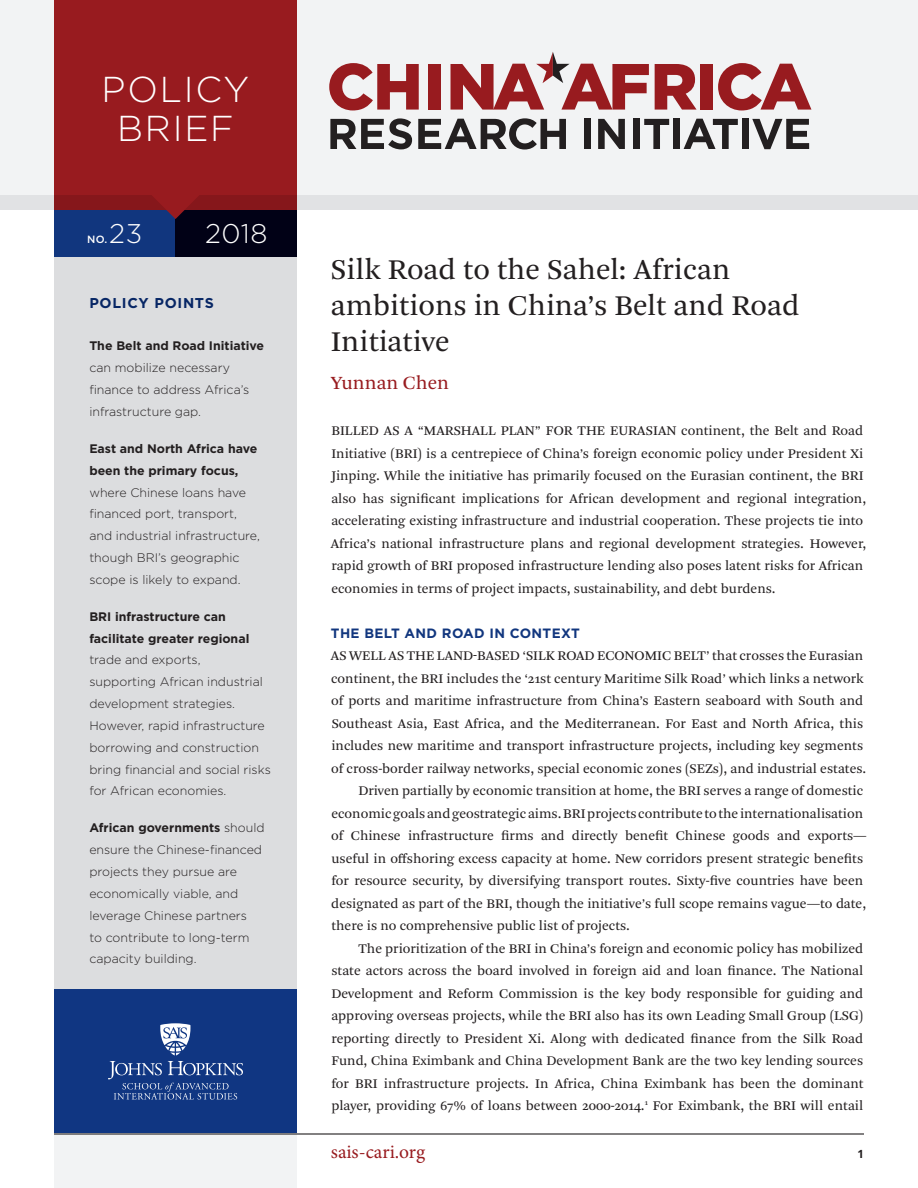
<style>
.page{position:relative;width:918px;height:1188px;background:#fff}
.page>*{position:absolute;margin:0;border:0;box-sizing:border-box;transform-origin:0 0}
.t1{font:300 36px/39px "Gotham";letter-spacing:.05em;color:#fff;text-align:center}
.heading_1{font:30px/36px "Arnhem Pro Blond";color:#231f20}
.t2{font:300 27px "Gotham";letter-spacing:.02em;color:#fff}
.t3{font:19.5px "Minion Pro";letter-spacing:-.005em;color:#981b1f}
.t4{font:19.5px "Arnhem Pro Blond";color:#981b1f}
.t5{font:700 14.25px "Gotham";letter-spacing:.05em;color:#072665}
.Body{font:13.8px/22.5px "Arnhem Pro Blond";color:#231f20}
.Body__No_Indent{font:13.8px/22.5px "Arnhem Pro Blond";color:#231f20}
.Head_2{font:700 13.5px "Gotham";letter-spacing:.025em;color:#11367e}
.t6{font:300 12.3px/21.9px "Gotham";color:#231f20}
.t7{font:700 11.25px "Open Sans";color:#231f20}
.t8{font:500 10.5px "Gotham";color:#fff}
.s1{font-weight:700}
</style>
<div class="page">
<div style="left:54px;top:1131px;width:243px;height:57px;background:#f2f3f4"></div>
<div style="left:0;top:0;width:918px;height:195px;background:#f2f3f4"></div>
<div style="left:54px;top:0;width:243px;height:256px;background:#981b1f"></div>
<svg style="left:0;top:195px;width:918px;height:15px;fill:#e1e2e4"></svg>
<div style="left:54px;top:254px;width:243px;height:741px;background:#dcdddf"></div>
<div style="left:54px;top:989px;width:243px;height:144px;background:#103682"></div>
<svg style="left:108px;top:1023px;width:135px;height:77px"></svg>
<hr style="left:54px;top:1133px;width:810px;height:2px;background:#231f20">
<div style="left:54px;top:210px;width:122px;height:46px;background:#11367e"></div>
<div style="left:176px;top:210px;width:121px;height:46px;background:#010116"></div>
<svg style="left:150px;top:195px;width:53px;height:24px"></svg>
<svg style="left:329px;top:63px;width:90px;height:47px"></svg>
<div style="left:428px;top:64px;width:13px;height:46px;background:#981b1f"></div>
<svg style="left:655px;top:64px;width:42px;height:46px"></svg>
<div style="left:701px;top:64px;width:12px;height:46px;background:#981b1f"></div>
<svg style="left:718px;top:63px;width:93px;height:47px"></svg>
<svg style="left:330px;top:118px;width:82px;height:31px"></svg>
<svg style="left:418px;top:118px;width:148px;height:32px"></svg>
<div style="left:584px;top:119px;width:6px;height:30px;background:#231f20"></div>
<svg style="left:598px;top:119px;width:27px;height:30px"></svg>
<div style="left:634px;top:119px;width:6px;height:30px;background:#231f20"></div>
<svg style="left:644px;top:119px;width:25px;height:30px"></svg>
<div style="left:673px;top:119px;width:7px;height:30px;background:#231f20"></div>
<svg style="left:684px;top:119px;width:54px;height:30px"></svg>
<div style="left:742px;top:119px;width:7px;height:30px;background:#231f20"></div>
<svg style="left:752px;top:119px;width:57px;height:30px"></svg>
<svg style="left:451px;top:52px;width:198px;height:58px"></svg>
<h1 class="t1" style="left:102px;top:69px;width:149px">POLICY<br>BRIEF</h1>
<p class="t8" style="left:87px;top:232px;width:22px">NO.</p>
<p class="t2" style="left:109px;top:216px;width:35px">23</p>
<p class="t2" style="left:205px;top:216px;width:64px">2018</p>
<p class="t5" style="left:89px;top:294px;width:126px">POLICY POINTS</p>
<p class="t6" style="left:89px;top:335px;width:176px"><span class="s1">The Belt and Road Initiative </span>can mobilize necessary finance to address Africa’s infrastructure gap.</p>
<p class="t6" style="left:89px;top:437px;width:172px"><span class="s1">East and North Africa have been the primary focus, </span>where Chinese loans have financed port, transport, and industrial infrastructure, though BRI’s geographic scope is likely to expand.</p>
<p class="t6" style="left:89px;top:605px;width:183px"><span class="s1">BRI infrastructure can facilitate greater regional </span>trade and exports,<br>supporting African industrial development strategies.<br>However, rapid infrastructure borrowing and construction bring financial and social risks for African economies.</p>
<p class="t6" style="left:89px;top:817px;width:177px"><span class="s1">African governments</span> should ensure the Chinese-financed projects they pursue are economically viable, and leverage Chinese partners<br>to contribute to long-term capacity building.</p>
<p class="heading_1" style="left:331px;top:252px;width:470px">Silk Road to the Sahel: African ambitions in China’s Belt and Road<br>Initiative</p>
<p class="t4" style="left:331px;top:370px;width:120px">Yunnan Chen</p>
<p class="Body__No_Indent" style="left:331px;top:419px;width:537px">BILLED AS A “MARSHALL PLAN” FOR THE EURASIAN continent, the Belt and Road Initiative (BRI) is a centrepiece of China’s foreign economic policy under President Xi Jinping. While the initiative has primarily focused on the Eurasian continent, the BRI also has significant implications for African development and regional integration, accelerating existing infrastructure and industrial cooperation. These projects tie into Africa’s national infrastructure plans and regional development strategies. However, rapid growth of BRI proposed infrastructure lending also poses latent risks for African economies in terms of project impacts, sustainability, and debt burdens.</p>
<p class="Head_2" style="left:331px;top:624px;width:251px">THE BELT AND ROAD IN CONTEXT</p>
<p class="Body__No_Indent" style="left:331px;top:644px;width:537px">AS WELL AS THE LAND-BASED ‘SILK ROAD ECONOMIC BELT’ that crosses the Eurasian continent, the BRI includes the ‘21st century Maritime Silk Road’ which links a network of ports and maritime infrastructure from China’s Eastern seaboard with South and Southeast Asia, East Africa, and the Mediterranean. For East and North Africa, this includes new maritime and transport infrastructure projects, including key segments of cross-border railway networks, special economic zones (SEZs), and industrial estates.</p>
<p class="Body" style="left:331px;top:779px;width:537px;text-indent:27px">Driven partially by economic transition at home, the BRI serves a range of domestic economic goals and geostrategic aims. BRI projects contribute to the internationalisation of Chinese infrastructure firms and directly benefit Chinese goods and exports— useful in offshoring excess capacity at home. New corridors present strategic benefits for resource security, by diversifying transport routes. Sixty-five countries have been designated as part of the BRI, though the initiative’s full scope remains vague—to date, there is no comprehensive public list of projects.</p>
<p class="Body" style="left:331px;top:937px;width:534px;text-align:justify;text-indent:27px">The prioritization of the BRI in China’s foreign and economic policy has mobilized state actors across the board involved in foreign aid and loan finance. The National Development and Reform Commission is the key body responsible for guiding and approving overseas projects, while the BRI also has its own Leading Small Group (LSG) reporting directly to President Xi. Along with dedicated finance from the Silk Road Fund, China Eximbank and China Development Bank are the two key lending sources for BRI infrastructure projects. In Africa, China Eximbank has been the dominant player, providing 67% of loans between 2000-2014.<sup>1</sup> For Eximbank, the BRI will entail</p>
<h3 class="t3" style="left:331px;top:1138px;width:96px">sais-cari.org</h3>
<p class="t7" style="left:858px;top:1146px;width:8px">1</p>
</div>
